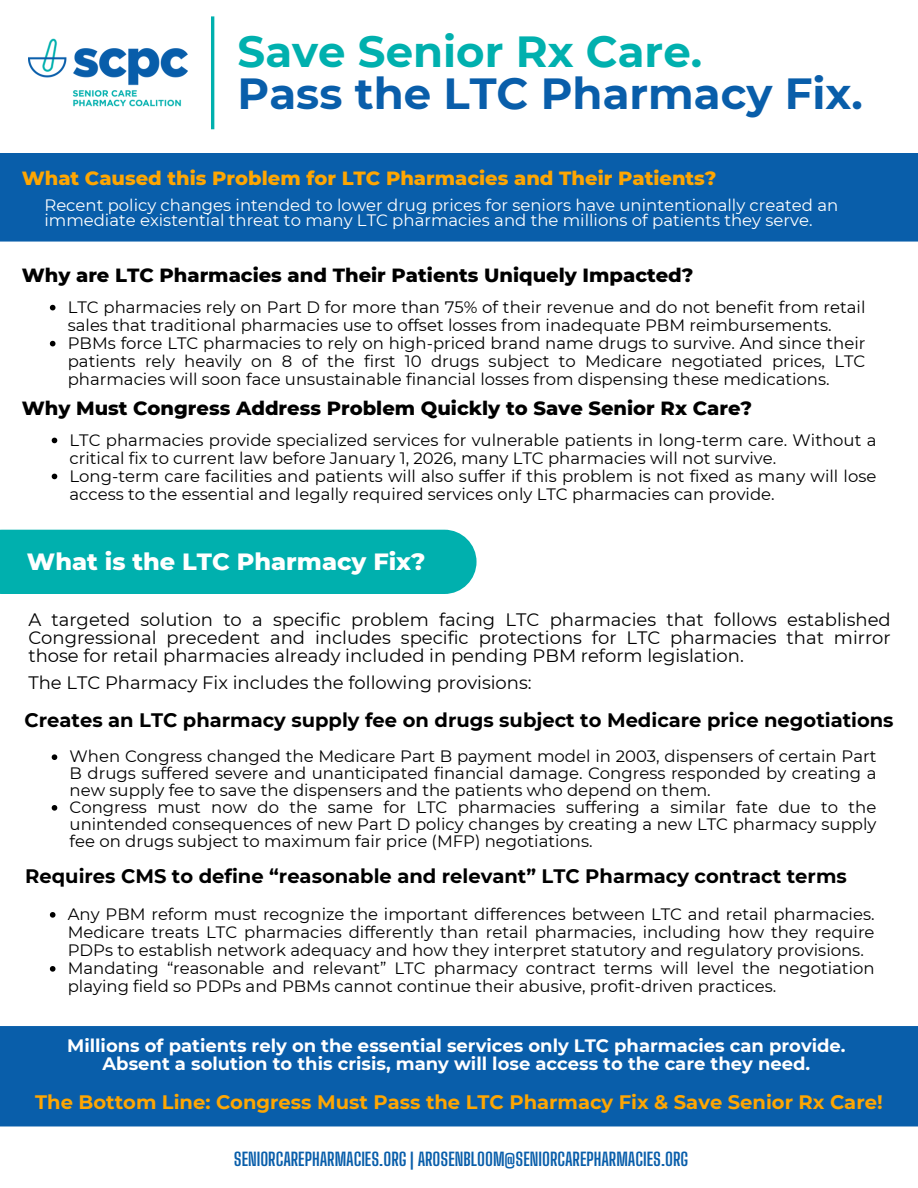
<style>
.page{position:relative;width:918px;height:1188px;background:#fff}
.page>*{position:absolute;margin:0;border:0;box-sizing:border-box;transform-origin:0 0}
.t1{font:700 43.5px/41.7px "Montserrat";color:#095eaa}
.t2{font:800 24px "Montserrat";color:#fff}
.t3{font:700 19.5px "Montserrat";color:#000}
.t4{font:800 19.5px "Montserrat";color:#000}
.t5{font:700 19.5px "Montserrat";color:#fea602}
.t6{font:800 19.5px "Montserrat";color:#fea602}
.t7{font:18px/18px "Montserrat";color:#000;text-align:justify}
.t8{font:700 18px/18px "Montserrat";color:#fff;text-align:center}
.t9{font:700 18px "Big Shoulders Display";color:#095eaa}
.t10{font:16.5px/18px "Montserrat";color:#000}
.t11{font:16.5px/15.8px "Montserrat";color:#fff}
.s1{color:#00b0ae}
</style>
<div class="page">
<div style="left:0;top:153px;width:918px;height:89px;background:#095eaa"></div>
<hr style="left:211px;top:16px;width:3px;height:113px;background:#00b0ae">
<img style="left:28px;top:38px;width:159px;height:69px">
<div style="left:0;top:1026px;width:918px;height:100px;background:#095eaa"></div>
<svg style="left:50px;top:305px;width:6px;height:5px"></svg>
<svg style="left:50px;top:341px;width:6px;height:5px"></svg>
<div style="left:0;top:530px;width:476px;height:64px;background:#00b0ae"></div>
<svg style="left:52px;top:438px;width:5px;height:5px"></svg>
<svg style="left:52px;top:474px;width:5px;height:5px"></svg>
<svg style="left:52px;top:754px;width:5px;height:6px"></svg>
<svg style="left:52px;top:805px;width:5px;height:6px"></svg>
<svg style="left:50px;top:912px;width:6px;height:6px"></svg>
<svg style="left:50px;top:966px;width:6px;height:6px"></svg>
<h1 class="t1" style="left:238px;top:31px;width:627px"><span class="s1">Save Senior Rx Care.<br></span>Pass the LTC Pharmacy Fix.</h1>
<h4 class="t6" style="left:22px;top:166px;width:696px">What Caused this Problem for LTC Pharmacies and Their Patients?</h4>
<p class="t11" style="left:44px;top:197px;width:795px">Recent policy changes intended to lower drug prices for seniors have unintentionally created an immediate existential threat to many LTC pharmacies and the millions of patients they serve.</p>
<p class="t4" style="left:22px;top:263px;width:673px">Why are LTC Pharmacies and Their Patients Uniquely Impacted?</p>
<h4 class="t10" style="left:68px;top:298px;width:799px">LTC pharmacies rely on Part D for more than 75% of their revenue and do not benefit from retail sales that traditional pharmacies use to offset losses from inadequate PBM reimbursements.</h4>
<p class="t10" style="left:68px;top:334px;width:799px;text-align:justify">PBMs force LTC pharmacies to rely on high-priced brand name drugs to survive. And since their patients rely heavily on 8 of the first 10 drugs subject to Medicare negotiated prices, LTC pharmacies will soon face unsustainable financial losses from dispensing these medications.</p>
<p class="t4" style="left:22px;top:396px;width:732px">Why Must Congress Address Problem Quickly to Save Senior Rx Care?</p>
<h4 class="t10" style="left:70px;top:431px;width:808px">LTC pharmacies provide specialized services for vulnerable patients in long-term care. Without a critical fix to current law before January 1, 2026, many LTC pharmacies will not survive.</h4>
<p class="t10" style="left:70px;top:467px;width:808px">Long-term care facilities and patients will also suffer if this problem is not fixed as many will lose access to the essential and legally required services only LTC pharmacies can provide.</p>
<h5 class="t2" style="left:27px;top:546px;width:400px">What is the LTC Pharmacy Fix?</h5>
<h5 class="t7" style="left:28px;top:610px;width:864px">A targeted solution to a specific problem facing LTC pharmacies that follows established Congressional precedent and includes specific protections for LTC pharmacies that mirror those for retail pharmacies already included in pending PBM reform legislation.</h5>
<h4 class="t7" style="left:28px;top:673px;width:505px">The LTC Pharmacy Fix includes the following provisions:</h4>
<p class="t3" style="left:25px;top:708px;width:871px">Creates an LTC pharmacy supply fee on drugs subject to Medicare price negotiations</p>
<p class="t10" style="left:70px;top:748px;width:808px;line-height:16.8px;text-align:justify">When Congress changed the Medicare Part B payment model in 2003, dispensers of certain Part B drugs suffered severe and unanticipated financial damage. Congress responded by creating a new supply fee to save the dispensers and the patients who depend on them.</p>
<p class="t10" style="left:70px;top:799px;width:808px;line-height:16.8px;text-align:justify">Congress must now do the same for LTC pharmacies suffering a similar fate due to the unintended consequences of new Part D policy changes by creating a new LTC pharmacy supply fee on drugs subject to maximum fair price (MFP) negotiations.</p>
<h3 class="t3" style="left:25px;top:865px;width:823px">Requires CMS to define “reasonable and relevant” LTC Pharmacy contract terms</h3>
<h4 class="t10" style="left:68px;top:905px;width:808px;text-align:justify">Any PBM reform must recognize the important differences between LTC and retail pharmacies.<br>Medicare treats LTC pharmacies differently than retail pharmacies, including how they require PDPs to establish network adequacy and how they interpret statutory and regulatory provisions.</h4>
<h4 class="t10" style="left:68px;top:959px;width:808px">Mandating “reasonable and relevant” LTC pharmacy contract terms will level the negotiation playing field so PDPs and PBMs cannot continue their abusive, profit-driven practices.</h4>
<p class="t8" style="left:67px;top:1037px;width:780px">Millions of patients rely on the essential services only LTC pharmacies can provide.<br>Absent a solution to this crisis, many will lose access to the care they need.</p>
<h4 class="t5" style="left:35px;top:1090px;width:849px">The Bottom Line: Congress Must Pass the LTC Pharmacy Fix &amp; Save Senior Rx Care!</h4>
<h2 class="t9" style="left:234px;top:1149px;width:456px">SENIORCAREPHARMACIES.ORG | AROSENBLOOM@SENIORCAREPHARMACIES.ORG</h2>
</div>
